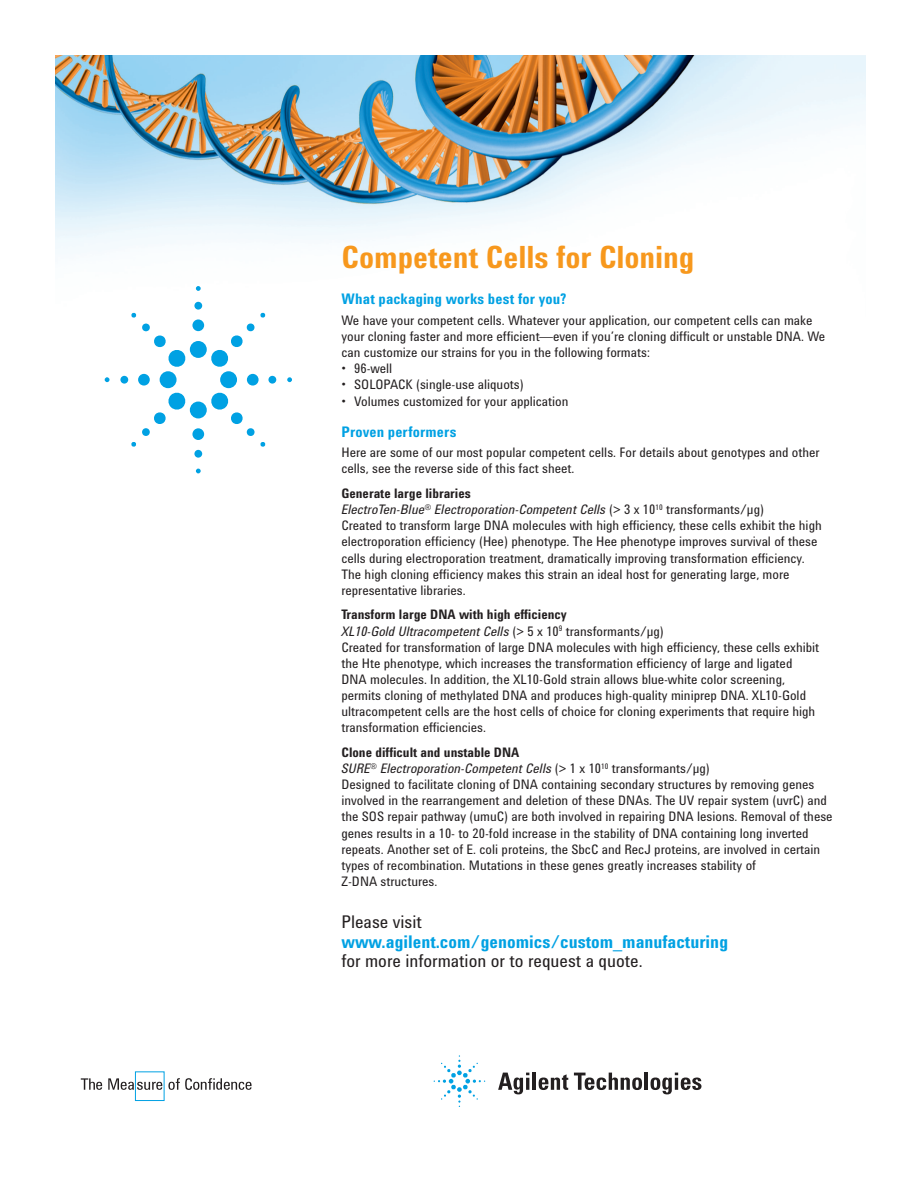
<style>
.page{position:relative;width:918px;height:1188px;background:#fff}
.page>*{position:absolute;margin:0;border:0;box-sizing:border-box;transform-origin:0 0}
.t1{font:700 31.5px "Agilent Condensed CFF";color:#f7981d}
.t2{font:18px "Agilent Condensed CFF";color:#231f20}
.t3{font:700 18px "Agilent Condensed CFF";color:#00a1e3}
.t4{font:700 15px "Agilent Condensed CFF";letter-spacing:.01em;color:#00a1e3}
.t5{font:13.5px/16px "Agilent Condensed CFF";color:#231f20}
.s1{font-weight:700}
.s2{font-style:italic}
</style>
<div class="page">
<img style="left:55px;top:55px;width:810px;height:274px">
<svg style="left:498px;top:1073px;width:31px;height:21px"></svg>
<hr style="left:533px;top:1073px;width:3px;height:17px;background:#231f20">
<svg style="left:539px;top:1074px;width:29px;height:16px"></svg>
<svg style="left:574px;top:1073px;width:68px;height:17px"></svg>
<hr style="left:645px;top:1073px;width:3px;height:17px;background:#231f20">
<svg style="left:651px;top:1073px;width:51px;height:21px"></svg>
<svg style="left:434px;top:1055px;width:51px;height:52px"></svg>
<svg style="left:81px;top:1078px;width:21px;height:12px"></svg>
<svg style="left:108px;top:1078px;width:54px;height:12px"></svg>
<svg style="left:168px;top:1078px;width:84px;height:12px"></svg>
<div style="left:135px;top:1071px;width:30px;height:30px;border:1px solid #00a1e3"></div>
<div style="left:190px;top:341px;width:17px;height:17px;background:#00a1e3;border-radius:50%"></div>
<div style="left:192px;top:319px;width:12px;height:12px;background:#00a1e3;border-radius:50%"></div>
<div style="left:194px;top:302px;width:8px;height:8px;background:#00a1e3;border-radius:50%"></div>
<svg style="left:196px;top:286px;width:5px;height:5px"></svg>
<div style="left:220px;top:371px;width:17px;height:17px;background:#00a1e3;border-radius:50%"></div>
<div style="left:247px;top:374px;width:12px;height:12px;background:#00a1e3;border-radius:50%"></div>
<div style="left:268px;top:376px;width:8px;height:8px;background:#00a1e3;border-radius:50%"></div>
<svg style="left:287px;top:377px;width:5px;height:5px"></svg>
<div style="left:190px;top:402px;width:17px;height:16px;background:#00a1e3;border-radius:50%"></div>
<div style="left:192px;top:428px;width:12px;height:12px;background:#00a1e3;border-radius:50%"></div>
<div style="left:194px;top:450px;width:8px;height:8px;background:#00a1e3;border-radius:50%"></div>
<svg style="left:196px;top:469px;width:5px;height:4px"></svg>
<div style="left:160px;top:371px;width:17px;height:17px;background:#00a1e3;border-radius:50%"></div>
<div style="left:138px;top:374px;width:12px;height:12px;background:#00a1e3;border-radius:50%"></div>
<div style="left:120px;top:376px;width:8px;height:8px;background:#00a1e3;border-radius:50%"></div>
<svg style="left:105px;top:377px;width:5px;height:5px"></svg>
<svg style="left:210px;top:313px;width:55px;height:54px"></svg>
<svg style="left:211px;top:392px;width:44px;height:44px"></svg>
<svg style="left:260px;top:442px;width:6px;height:5px"></svg>
<svg style="left:142px;top:392px;width:44px;height:44px"></svg>
<svg style="left:131px;top:442px;width:5px;height:5px"></svg>
<svg style="left:142px;top:323px;width:44px;height:44px"></svg>
<svg style="left:131px;top:313px;width:5px;height:5px"></svg>
<h1 class="t1" style="left:341px;top:245px;width:355px">Competent Cells for Cloning</h1>
<p class="t4" style="left:341px;top:294px;width:227px">What packaging works best for you?</p>
<p class="t5" style="left:341px;top:313px;width:485px">We have your competent cells. Whatever your application, our competent cells can make your cloning faster and more efficient—even if you’re cloning difficult or unstable DNA. We can customize our strains for you in the following formats:</p>
<p class="t5" style="left:341px;top:362px;width:52px">• 96-well</p>
<p class="t5" style="left:341px;top:378px;width:184px">• SOLOPACK (single-use aliquots)</p>
<p class="t5" style="left:341px;top:394px;width:229px">• Volumes customized for your application</p>
<p class="t4" style="left:341px;top:426px;width:117px">Proven performers</p>
<p class="t5" style="left:341px;top:446px;width:480px">Here are some of our most popular competent cells. For details about genotypes and other cells, see the reverse side of this fact sheet.</p>
<p class="t5" style="left:341px;top:486px;width:482px"><span class="s1">Generate large libraries<br></span><span class="s2">ElectroTen-Blue</span><sup>®</sup> <span class="s2">Electroporation-Competent Cells</span> (&gt; 3 x 10<sup>10</sup> transformants/μg)<br>Created to transform large DNA molecules with high efficiency, these cells exhibit the high electroporation efficiency (Hee) phenotype. The Hee phenotype improves survival of these cells during electroporation treatment, dramatically improving transformation efficiency.<br>The high cloning efficiency makes this strain an ideal host for generating large, more representative libraries.</p>
<p class="t5" style="left:341px;top:608px;width:479px"><span class="s1">Transform large DNA with high efficiency<br></span><span class="s2">XL10-Gold Ultracompetent Cells</span> (&gt; 5 x 10<sup>9</sup> transformants/μg)<br>Created for transformation of large DNA molecules with high efficiency, these cells exhibit the Hte phenotype, which increases the transformation efficiency of large and ligated DNA molecules. In addition, the XL10-Gold strain allows blue-white color screening, permits cloning of methylated DNA and produces high-quality miniprep DNA. XL10-Gold ultracompetent cells are the host cells of choice for cloning experiments that require high transformation efficiencies.</p>
<p class="t5" style="left:341px;top:745px;width:493px"><span class="s1">Clone difficult and unstable DNA<br></span><span class="s2">SURE</span><sup>®</sup> <span class="s2">Electroporation-Competent Cells</span> (&gt; 1 x 10<sup>10</sup> transformants/μg)<br>Designed to facilitate cloning of DNA containing secondary structures by removing genes involved in the rearrangement and deletion of these DNAs. The UV repair system (uvrC) and the SOS repair pathway (umuC) are both involved in repairing DNA lesions. Removal of these genes results in a 10- to 20-fold increase in the stability of DNA containing long inverted repeats. Another set of E. coli proteins, the SbcC and RecJ proteins, are involved in certain types of recombination. Mutations in these genes greatly increases stability of<br>Z-DNA structures.</p>
<h2 class="t2" style="left:341px;top:915px;width:82px">Please visit</h2>
<h2 class="t3" style="left:341px;top:935px;width:388px">www.agilent.com/genomics/custom_manufacturing</h2>
<h2 class="t2" style="left:341px;top:954px;width:303px">for more information or to request a quote.</h2>
</div>
